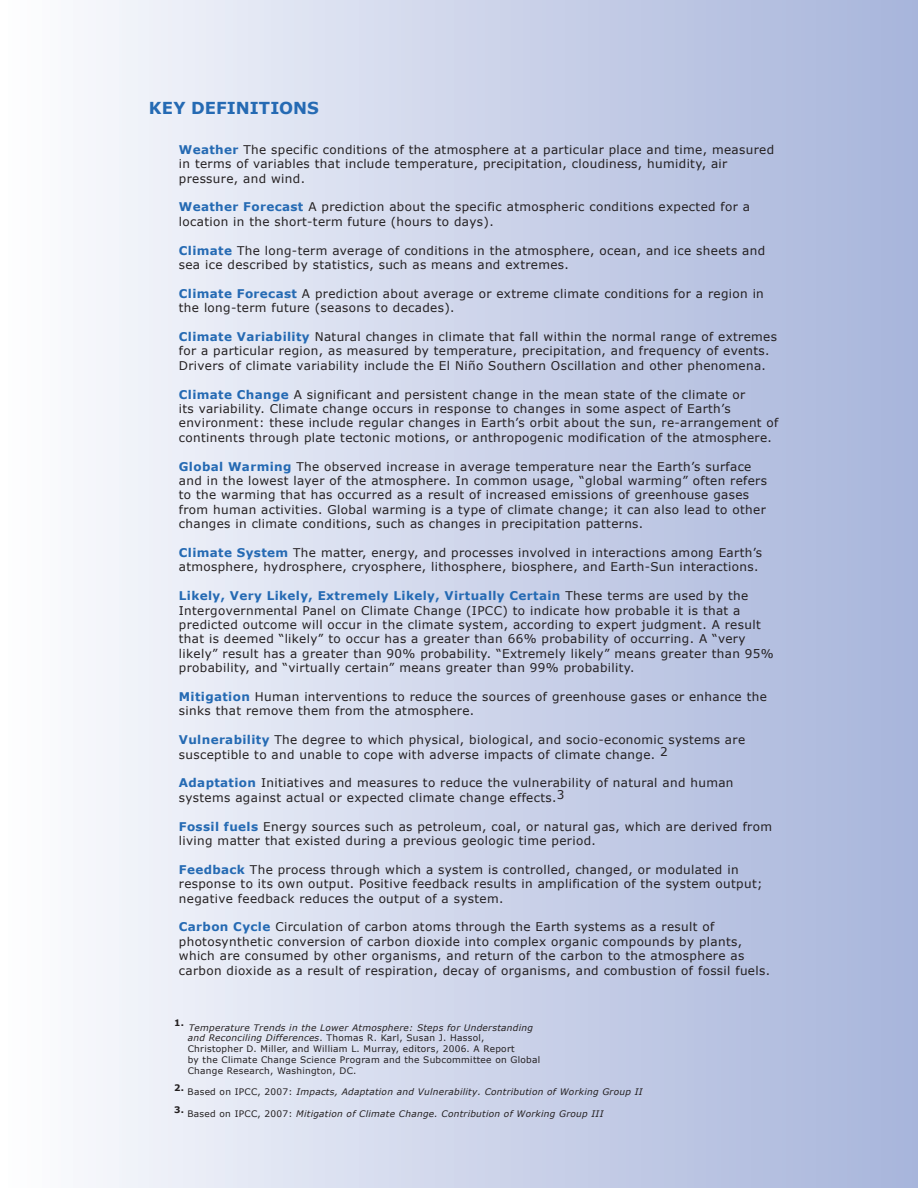
<style>
.page{position:relative;width:918px;height:1188px;background:#fff}
.page>*{position:absolute;margin:0;border:0;box-sizing:border-box;transform-origin:0 0}
.t1{font:700 16.5px "Verdana";letter-spacing:.005em;color:#256ab3}
.t2{font:12px/14.4px "Verdana";letter-spacing:.03em;color:#231f20}
.t3{font:9px/10.8px "Verdana";letter-spacing:.03em;color:#231f20}
.t4{font:italic 9px "Verdana";letter-spacing:.03em;color:#231f20}
.t5{font:700 9px "Verdana";color:#231f20}
.s1{font-weight:700;color:#256ab3}
.s2{font-style:italic}
.s3{font-style:normal}
</style>
<div class="page">
<div style="left:2px;top:0;width:916px;height:1188px;background:linear-gradient(to right,#fcfdfe,#a6b3da)"></div>
<h1 class="t1" style="left:149px;top:96px;width:172px">Key definitionS</h1>
<p class="t2" style="left:179px;top:142px;width:597px"><span class="s1">weather</span> The specific conditions of the atmosphere at a particular place and time, measured in terms of variables that include temperature, precipitation, cloudiness, humidity, air pressure, and wind.</p>
<p class="t2" style="left:179px;top:200px;width:573px"><span class="s1">weather forecast</span> a prediction about the specific atmospheric conditions expected for a location in the short-term future (hours to days).</p>
<p class="t2" style="left:179px;top:243px;width:588px"><span class="s1">Climate</span> The long-term average of conditions in the atmosphere, ocean, and ice sheets and sea ice described by statistics, such as means and extremes.</p>
<p class="t2" style="left:179px;top:286px;width:587px"><span class="s1">Climate forecast</span> a prediction about average or extreme climate conditions for a region in the long-term future (seasons to decades).</p>
<p class="t2" style="left:179px;top:329px;width:600px"><span class="s1">Climate variability</span> Natural changes in climate that fall within the normal range of extremes for a particular region, as measured by temperature, precipitation, and frequency of events. drivers of climate variability include the El Niño Southern Oscillation and other phenomena.</p>
<p class="t2" style="left:179px;top:387px;width:601px"><span class="s1">Climate Change</span> a significant and persistent change in the mean state of the climate or<br>its variability. climate change occurs in response to changes in some aspect of Earth’s environment: these include regular changes in Earth’s orbit about the sun, re-arrangement of continents through plate tectonic motions, or anthropogenic modification of the atmosphere.</p>
<p class="t2" style="left:179px;top:459px;width:590px"><span class="s1">global warming</span> The observed increase in average temperature near the Earth’s surface and in the lowest layer of the atmosphere. In common usage, “global warming” often refers to the warming that has occurred as a result of increased emissions of greenhouse gases from human activities. Global warming is a type of climate change; it can also lead to other changes in climate conditions, such as changes in precipitation patterns.</p>
<p class="t2" style="left:179px;top:545px;width:585px"><span class="s1">Climate System</span> The matter, energy, and processes involved in interactions among Earth’s atmosphere, hydrosphere, cryosphere, lithosphere, biosphere, and Earth-Sun interactions.</p>
<p class="t2" style="left:179px;top:588px;width:596px"><span class="s1">likely, very likely, extremely likely, virtually Certain</span> These terms are used by the Intergovernmental Panel on climate change (IPcc) to indicate how probable it is that a predicted outcome will occur in the climate system, according to expert judgment. a result that is deemed “likely” to occur has a greater than 66% probability of occurring. a “very likely” result has a greater than 90% probability. “Extremely likely” means greater than 95% probability, and “virtually certain” means greater than 99% probability.</p>
<p class="t2" style="left:179px;top:689px;width:590px"><span class="s1">mitigation</span> Human interventions to reduce the sources of greenhouse gases or enhance the sinks that remove them from the atmosphere.</p>
<p class="t2" style="left:179px;top:732px;width:568px"><span class="s1">vulnerability</span> The degree to which physical, biological, and socio-economic systems are susceptible to and unable to cope with adverse impacts of climate change. 2</p>
<p class="t2" style="left:179px;top:776px;width:556px"><span class="s1">adaptation</span> Initiatives and measures to reduce the vulnerability of natural and human systems against actual or expected climate change effects.3</p>
<p class="t2" style="left:179px;top:819px;width:595px"><span class="s1">fossil fuels</span> Energy sources such as petroleum, coal, or natural gas, which are derived from living matter that existed during a previous geologic time period.</p>
<p class="t2" style="left:179px;top:862px;width:585px"><span class="s1">feedback</span> The process through which a system is controlled, changed, or modulated in response to its own output. Positive feedback results in amplification of the system output; negative feedback reduces the output of a system.</p>
<p class="t2" style="left:179px;top:920px;width:593px"><span class="s1">Carbon Cycle</span> circulation of carbon atoms through the Earth systems as a result of photosynthetic conversion of carbon dioxide into complex organic compounds by plants, which are consumed by other organisms, and return of the carbon to the atmosphere as carbon dioxide as a result of respiration, decay of organisms, and combustion of fossil fuels.</p>
<p class="t5" style="left:174px;top:1017px;width:11px">1.</p>
<p class="t3" style="left:188px;top:1022px;width:354px"><span class="s2">Temperature Trends in the Lower Atmosphere: Steps for Understanding and Reconciling Differences</span>. Thomas R. Karl, Susan J. Hassol, christopher d. Miller, and William L. Murray, editors, 2006. a Report<br>by the climate change Science Program and the Subcommittee on Global change Research, Washington, dc.</p>
<p class="t5" style="left:174px;top:1081px;width:11px">2.</p>
<p class="t4" style="left:188px;top:1086px;width:456px"><span class="s3">based on IPcc, 2007:</span> Impacts, Adaptation and Vulnerability. Contribution of Working Group II</p>
<p class="t5" style="left:174px;top:1103px;width:11px">3.</p>
<p class="t4" style="left:188px;top:1108px;width:417px"><span class="s3">based on IPcc, 2007:</span> Mitigation of Climate Change. Contribution of Working Group III</p>
</div>
